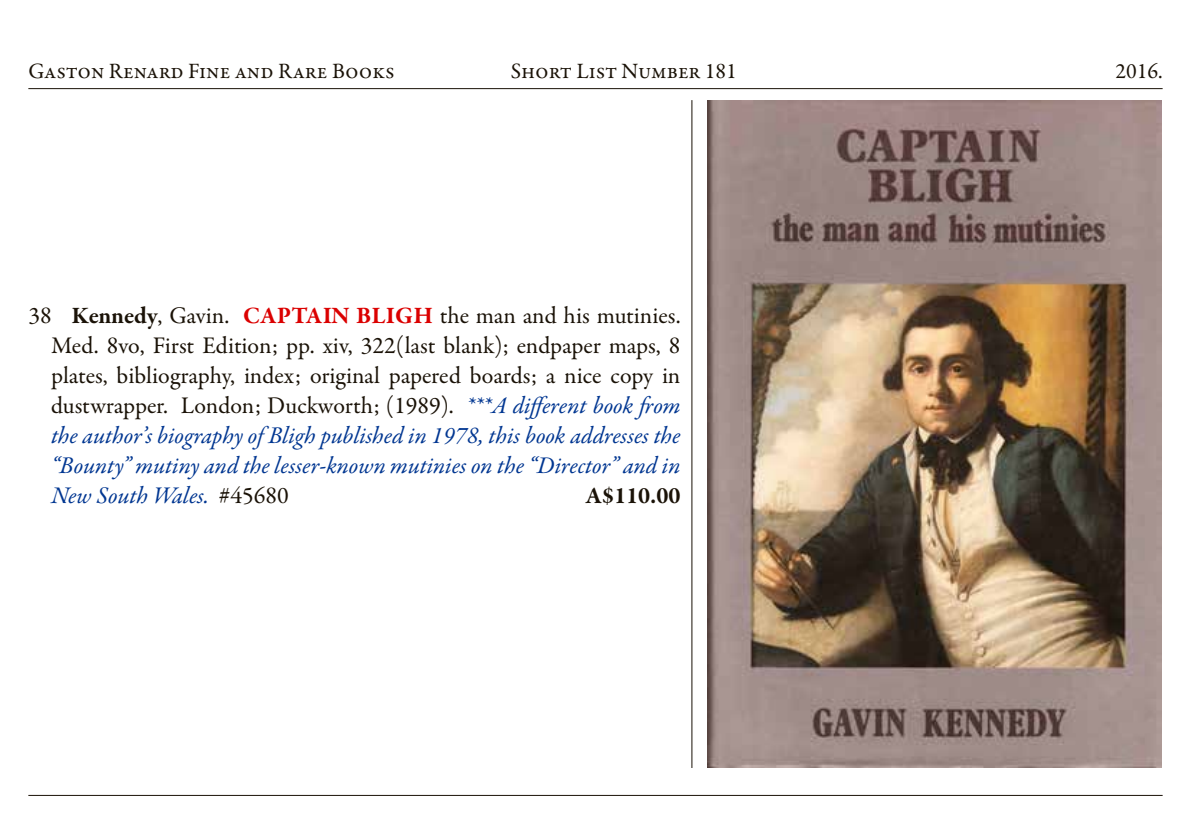
<style>
.page{position:relative;width:1191px;height:840px;background:#fff}
.page>*{position:absolute;margin:0;border:0;box-sizing:border-box;transform-origin:0 0}
.t1{font:24px/30px "Garamond Premr Pro";color:#1a1207;text-align:justify}
.t2{font:700 24px "Garamond Premr Pro";color:#1a1207}
.t3{font:22px "Garamond Premr Pro";color:#1a1207}
.s1{font-weight:700}
.s2{font-weight:700;color:#db0000}
.s3{font-style:italic;color:#003691}
</style>
<div class="page">
<hr style="left:28px;top:88px;width:1134px;height:1px;background:#1a1207">
<hr style="left:28px;top:794px;width:1134px;height:1px;background:#1a1207">
<hr style="left:691px;top:100px;width:1px;height:667px;background:#1a1207">
<img style="left:707px;top:100px;width:454px;height:667px">
<p class="t3" style="left:28px;top:57px;width:368px">Gaston Renard Fine and Rare Books</p>
<p class="t3" style="left:511px;top:57px;width:228px">Short List Number 181</p>
<p class="t3" style="left:1115px;top:57px;width:49px">2016.</p>
<p class="t1" style="left:51px;top:300px;width:631px;text-indent:-23px">38 <span class="s1">Kennedy</span>, Gavin. <span class="s2">CAPTAIN BLIGH</span> the man and his mutinies.<br>Med. 8vo, First Edition; pp. xiv, 322(last blank); endpaper maps, 8 plates, bibliography, index; original papered boards; a nice copy in dustwrapper. London; Duckworth; (1989). <span class="s3">***A different book from the author’s biography of Bligh published in 1978, this book addresses the “Bounty” mutiny and the lesser-known mutinies on the “Director” and in New South Wales.</span> #45680</p>
<p class="t2" style="left:586px;top:480px;width:96px">A$110.00</p>
</div>
